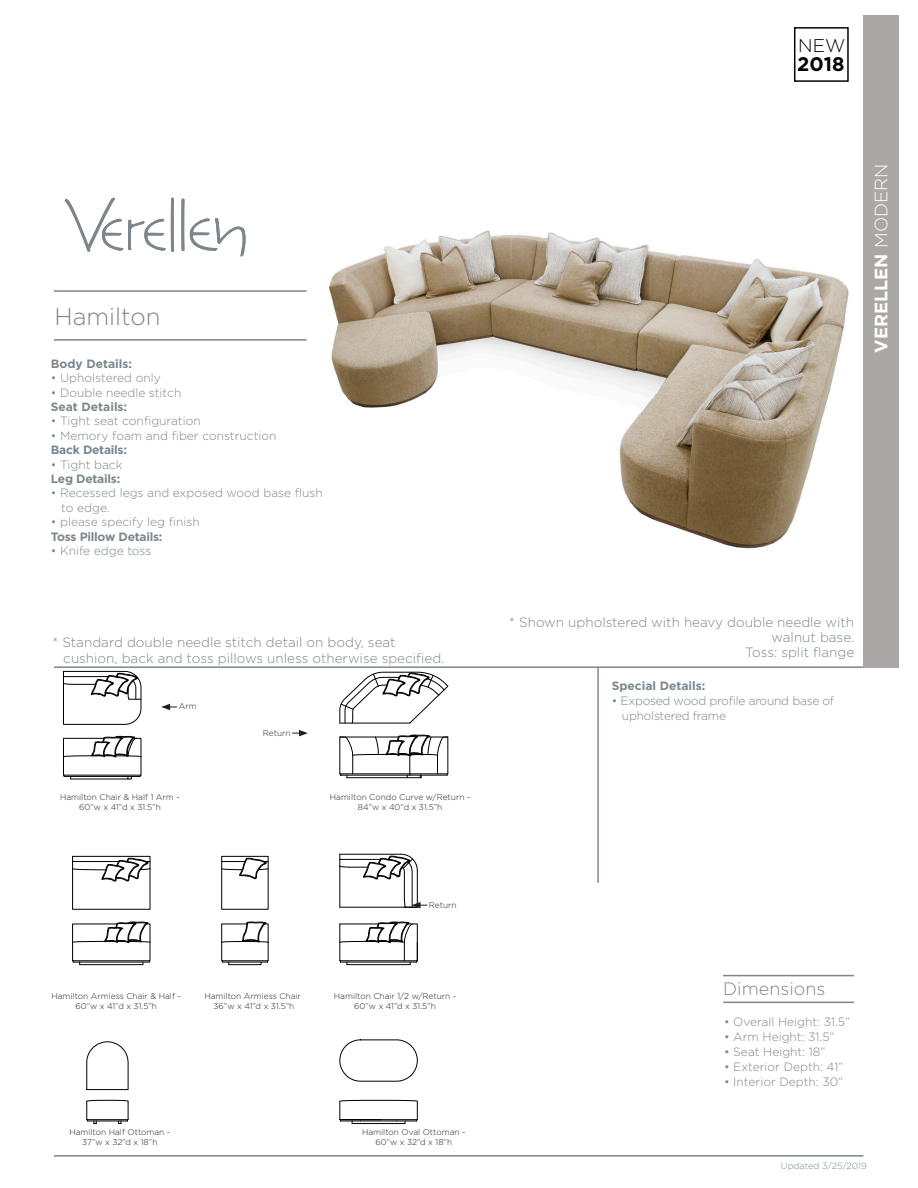
<style>
.page{position:relative;width:918px;height:1188px;background:#fff}
.page>*{position:absolute;margin:0;border:0;box-sizing:border-box;transform-origin:0 0}
.t1{font:300 24px "Gotham";color:#7c868d}
.t2{font:700 19.65px "Gotham";color:#040503}
.t3{font:300 18.3px "Gotham";color:#040503}
.t4{font:700 18px "Gotham";color:#fff}
.t5{font:300 18px "Gotham";color:#7c868d}
.t6{font:300 13.5px/15px "Gotham";color:#7c868d;text-align:right}
.t7{font:300 12px "Gotham";color:#7c868d}
.t8{font:300 12px "Gotham";letter-spacing:-.02em;color:#7c868d}
.t9{font:700 12px "Gotham";letter-spacing:-.02em;color:#7c868d}
.t10{font:700 12px "Gotham";color:#7c868d}
.t11{font:300 9px "Gotham";color:#7c868d}
.t12{font:300 8.4px/9.8px "Gotham";color:#231f20;text-align:center}
.s1{font-weight:300}
</style>
<div class="page">
<div style="left:794px;top:27px;width:55px;height:55px;border:2px solid #050504"></div>
<hr style="left:54px;top:339px;width:253px;height:2px;background:#7c868d">
<hr style="left:54px;top:290px;width:253px;height:2px;background:#7c868d">
<hr style="left:54px;top:666px;width:809px;height:2px;background:#7c868d">
<hr style="left:54px;top:1155px;width:809px;height:2px;background:#7c868d">
<svg style="left:64px;top:198px;width:110px;height:54px"></svg>
<svg style="left:181px;top:199px;width:65px;height:57px"></svg>
<hr style="left:723px;top:1002px;width:131px;height:1px;background:#7c868d">
<hr style="left:723px;top:975px;width:131px;height:1px;background:#7c868d">
<div style="left:863px;top:15px;width:35px;height:653px;background:#aaa7a6"></div>
<svg style="left:340px;top:1040px;width:77px;height:41px"></svg>
<svg style="left:87px;top:1042px;width:41px;height:48px"></svg>
<svg style="left:340px;top:1100px;width:78px;height:24px"></svg>
<div style="left:222px;top:856px;width:46px;height:53px;border:1px solid #000"></div>
<div style="left:73px;top:856px;width:77px;height:53px;border:1px solid #000"></div>
<hr style="left:340px;top:1119px;width:41px;height:1px;background:#000">
<svg style="left:73px;top:922px;width:77px;height:43px"></svg>
<hr style="left:80px;top:964px;width:63px;height:1px;background:#000">
<hr style="left:340px;top:723px;width:70px;height:1px;background:#000">
<svg style="left:63px;top:736px;width:79px;height:43px"></svg>
<hr style="left:71px;top:779px;width:57px;height:1px;background:#000">
<svg style="left:87px;top:1100px;width:42px;height:24px"></svg>
<svg style="left:340px;top:922px;width:78px;height:43px"></svg>
<hr style="left:87px;top:1121px;width:40px;height:1px;background:#000">
<svg style="left:63px;top:671px;width:78px;height:53px"></svg>
<svg style="left:340px;top:735px;width:108px;height:43px"></svg>
<svg style="left:340px;top:672px;width:108px;height:51px"></svg>
<svg style="left:73px;top:858px;width:77px;height:23px"></svg>
<hr style="left:73px;top:861px;width:46px;height:1px;background:#000">
<svg style="left:222px;top:922px;width:46px;height:43px"></svg>
<svg style="left:222px;top:858px;width:46px;height:21px"></svg>
<img style="left:329px;top:230px;width:520px;height:319px">
<svg style="left:292px;top:730px;width:16px;height:6px"></svg>
<svg style="left:161px;top:704px;width:16px;height:6px"></svg>
<svg style="left:340px;top:854px;width:87px;height:54px"></svg>
<hr style="left:597px;top:667px;width:2px;height:216px;background:#7d888c">
<p class="t1" style="left:54px;top:302px;width:108px">Hamilton</p>
<p class="t10" style="left:51px;top:356px;width:83px">Body Details:</p>
<p class="t7" style="left:51px;top:370px;width:111px">• Upholstered only</p>
<p class="t7" style="left:51px;top:385px;width:132px">• Double needle stitch</p>
<p class="t10" style="left:51px;top:399px;width:78px">Seat Details:</p>
<p class="t7" style="left:51px;top:414px;width:151px">• Tight seat configuration</p>
<p class="t7" style="left:51px;top:428px;width:227px">• Memory foam and fiber construction</p>
<p class="t9" style="left:51px;top:442px;width:78px">Back Details:</p>
<p class="t7" style="left:51px;top:457px;width:73px">• Tight back</p>
<p class="t9" style="left:51px;top:471px;width:71px">Leg Details:</p>
<p class="t7" style="left:51px;top:486px;width:273px">• Recessed legs and exposed wood base flush</p>
<p class="t7" style="left:61px;top:500px;width:50px">to edge.</p>
<p class="t7" style="left:51px;top:514px;width:150px">• please specify leg finish</p>
<p class="t9" style="left:51px;top:528px;width:113px">Toss Pillow Details:</p>
<p class="t7" style="left:51px;top:543px;width:102px">• Knife edge toss</p>
<p class="t6" style="left:52px;top:634px;width:345px">* Standard double needle stitch detail on body, seat</p>
<p class="t6" style="left:63px;top:650px;width:383px">cushion, back and toss pillows unless otherwise specified.</p>
<p class="t12" style="left:179px;top:701px;width:19px">Arm</p>
<p class="t12" style="left:60px;top:792px;width:121px">Hamilton Chair &amp; Half 1 Arm -<br>60”w x 41”d x 31.5”h</p>
<p class="t12" style="left:263px;top:727px;width:29px">Return</p>
<p class="t12" style="left:330px;top:792px;width:142px">Hamilton Condo Curve w/Return -</p>
<p class="t12" style="left:358px;top:802px;width:86px">84”w x 40”d x 31.5”h</p>
<p class="t12" style="left:51px;top:991px;width:131px">Hamilton Armless Chair &amp; Half -<br>60”w x 41”d x 31.5”h</p>
<p class="t12" style="left:204px;top:991px;width:98px">Hamilton Armless Chair</p>
<p class="t12" style="left:214px;top:1001px;width:82px">36”w x 41”d x 31.5”h</p>
<p class="t12" style="left:429px;top:899px;width:29px">Return</p>
<p class="t12" style="left:334px;top:991px;width:124px">Hamilton Chair 1/2 w/Return -<br>60”w x 41”d x 31.5”h</p>
<p class="t12" style="left:69px;top:1127px;width:102px">Hamilton Half Ottoman -<br>37”w x 32”d x 18”h</p>
<p class="t12" style="left:362px;top:1127px;width:105px">Hamilton Oval Ottoman -<br>60”w x 32”d x 18”h</p>
<p class="t3" style="left:798px;top:33px;width:49px">NEW</p>
<p class="t2" style="left:797px;top:51px;width:49px">2018</p>
<p class="t4" style="left:869px;top:352px;width:190px;rotate:-90deg">VERELLEN <span class="s1">MODERN</span></p>
<p class="t6" style="left:509px;top:615px;width:346px">* Shown upholstered with heavy double needle with walnut base.</p>
<p class="t6" style="left:745px;top:645px;width:110px">Toss: split flange</p>
<p class="t10" style="left:612px;top:678px;width:95px">Special Details:</p>
<p class="t8" style="left:612px;top:693px;width:224px">• Exposed wood profile around base of</p>
<p class="t8" style="left:622px;top:708px;width:106px">upholstered frame</p>
<p class="t5" style="left:723px;top:977px;width:104px">Dimensions</p>
<p class="t7" style="left:724px;top:1014px;width:127px">• Overall Height: 31.5”</p>
<p class="t7" style="left:724px;top:1029px;width:112px">• Arm Height: 31.5”</p>
<p class="t7" style="left:724px;top:1044px;width:103px">• Seat Height: 18”</p>
<p class="t7" style="left:724px;top:1059px;width:121px">• Exterior Depth: 41”</p>
<p class="t7" style="left:724px;top:1074px;width:121px">• Interior Depth: 30”</p>
<p class="t11" style="left:781px;top:1160px;width:88px">Updated 3/25/2019</p>
</div>
